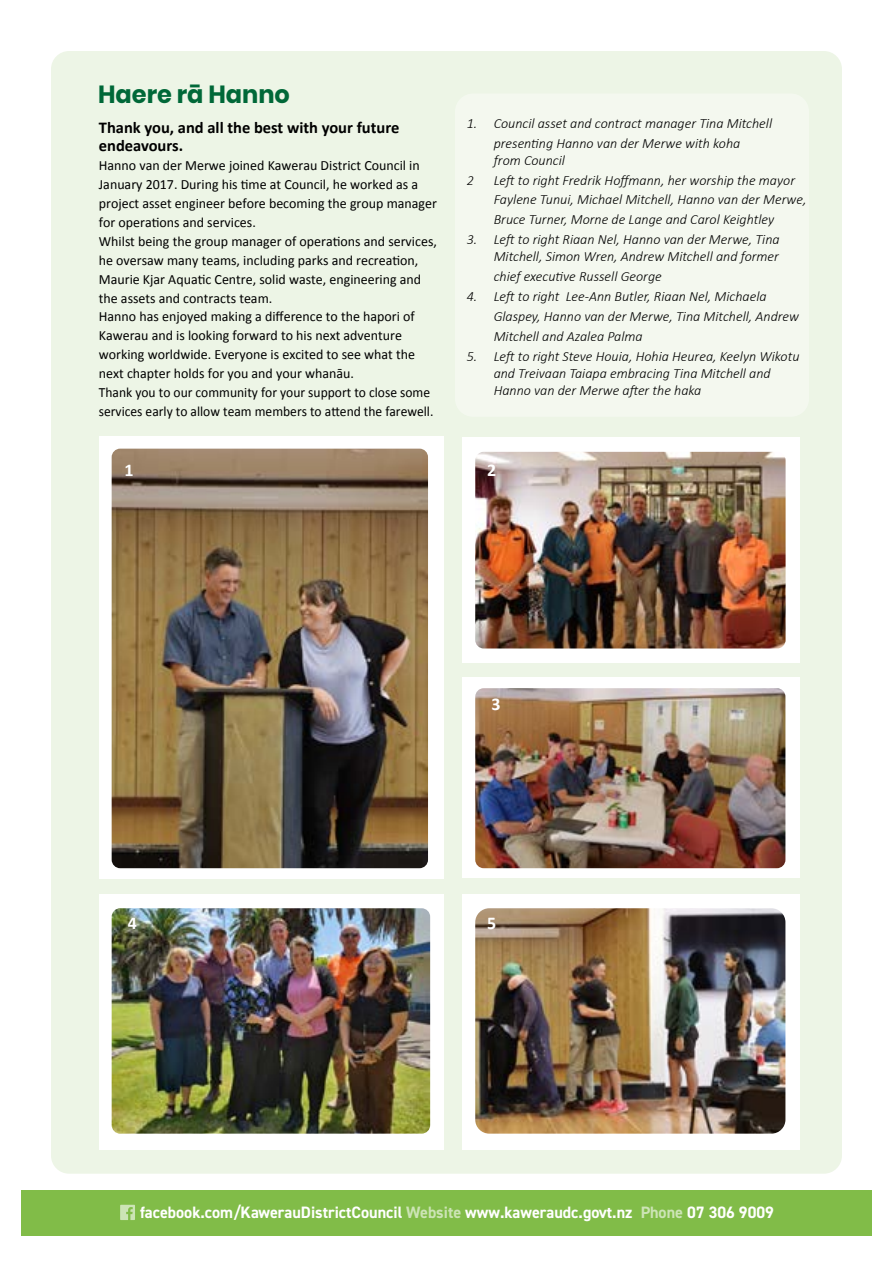
<style>
.page{position:relative;width:893px;height:1263px;background:#fff}
.page>*{position:absolute;margin:0;border:0;box-sizing:border-box;transform-origin:0 0}
.t1{font:700 24.75px "Poppins";color:#006838}
.t2{font:700 18px "Calibri";color:#fff}
.t3{font:700 16.5px "DIN2014";color:#fff}
.t4{font:700 16.5px/18.9px "Calibri";color:#000}
.t5{font:14.1px/18.9px "Calibri";color:#000}
.t6{font:italic 300 14.1px/20px "Calibri";color:#000}
</style>
<div class="page">
<div style="left:51px;top:51px;width:791px;height:1123px;background:#edf5e6;border-radius:18px"></div>
<div style="left:462px;top:437px;width:337px;height:225px;background:#fff"></div>
<div style="left:462px;top:677px;width:337px;height:201px;background:#fff"></div>
<div style="left:99px;top:894px;width:344px;height:255px;background:#fff"></div>
<div style="left:462px;top:894px;width:337px;height:255px;background:#fff"></div>
<div style="left:99px;top:436px;width:344px;height:442px;background:#fff"></div>
<div style="left:21px;top:1191px;width:851px;height:45px;background:#81bc48"></div>
<svg style="left:120px;top:1205px;width:15px;height:15px"></svg>
<img style="left:475px;top:688px;width:310px;height:180px">
<img style="left:112px;top:449px;width:316px;height:419px">
<img style="left:475px;top:908px;width:310px;height:226px">
<img style="left:475px;top:452px;width:311px;height:196px">
<img style="left:112px;top:908px;width:318px;height:226px">
<div style="left:455px;top:94px;width:354px;height:323px;background:#f4f8ef;border-radius:18px"></div>
<h1 class="t1" style="left:98px;top:80px;width:193px">Haere rā Hanno</h1>
<p class="t4" style="left:99px;top:117px;width:302px">Thank you, and all the best with your future endeavours.</p>
<p class="t5" style="left:99px;top:156px;width:340px">Hanno van der Merwe joined Kawerau District Council in January 2017. During his time at Council, he worked as a project asset engineer before becoming the group manager for operations and services.<br>Whilst being the group manager of operations and services, he oversaw many teams, including parks and recreation, Maurie Kjar Aquatic Centre, solid waste, engineering and the assets and contracts team.<br>Hanno has enjoyed making a difference to the hapori of Kawerau and is looking forward to his next adventure working worldwide. Everyone is excited to see what the next chapter holds for you and your whanāu.<br>Thank you to our community for your support to close some services early to allow team members to attend the farewell.</p>
<p class="t2" style="left:125px;top:457px;width:11px">1</p>
<p class="t6" style="left:467px;top:113px;width:12px">1.</p>
<p class="t6" style="left:467px;top:170px;width:9px">2</p>
<p class="t6" style="left:467px;top:229px;width:12px">3.</p>
<p class="t6" style="left:467px;top:286px;width:12px">4.</p>
<p class="t6" style="left:467px;top:346px;width:12px">5.</p>
<p class="t6" style="left:494px;top:113px;width:280px">Council asset and contract manager Tina Mitchell</p>
<p class="t6" style="left:494px;top:134px;width:248px;line-height:17px">presenting Hanno van der Merwe with koha from Council</p>
<p class="t6" style="left:494px;top:170px;width:303px">Leftto right Fredrik Hoffmann, her worship the mayor</p>
<p class="t6" style="left:494px;top:190px;width:314px">Faylene Tunui, Michael Mitchell, Hanno van der Merwe,<br>Bruce Turner, Morne de Lange and Carol Keightley<br>Leftto right Riaan Nel, Hanno van der Merwe, Tina</p>
<p class="t6" style="left:494px;top:246px;width:287px">Mitchell, Simon Wren, Andrew Mitchell and former</p>
<p class="t6" style="left:494px;top:266px;width:170px">chief executive Russell George</p>
<p class="t6" style="left:566px;top:286px;width:202px">Lee-Ann Butler, Riaan Nel, Michaela</p>
<p class="t6" style="left:494px;top:286px;width:67px">Leftto right</p>
<p class="t6" style="left:494px;top:306px;width:307px">Glaspey, Hanno van der Merwe, Tina Mitchell, Andrew<br>Mitchell and Azalea Palma<br>Leftto right Steve Houia, Hohia Heurea, Keelyn Wikotu</p>
<p class="t6" style="left:494px;top:364px;width:279px;line-height:17px">and Treivaan Taiapa embracing Tina Mitchell and<br>Hanno van der Merwe after the haka</p>
<p class="t2" style="left:487px;top:457px;width:11px">2</p>
<p class="t2" style="left:128px;top:910px;width:11px">4</p>
<p class="t2" style="left:491px;top:691px;width:11px">3</p>
<p class="t2" style="left:487px;top:910px;width:11px">5</p>
<p class="t3" style="left:140px;top:1201px;width:494px">facebook.com/KawerauDistrictCouncil Website www.kaweraudc.govt.nz</p>
<p class="t3" style="left:641px;top:1201px;width:135px">Phone 07 306 9009</p>
</div>
